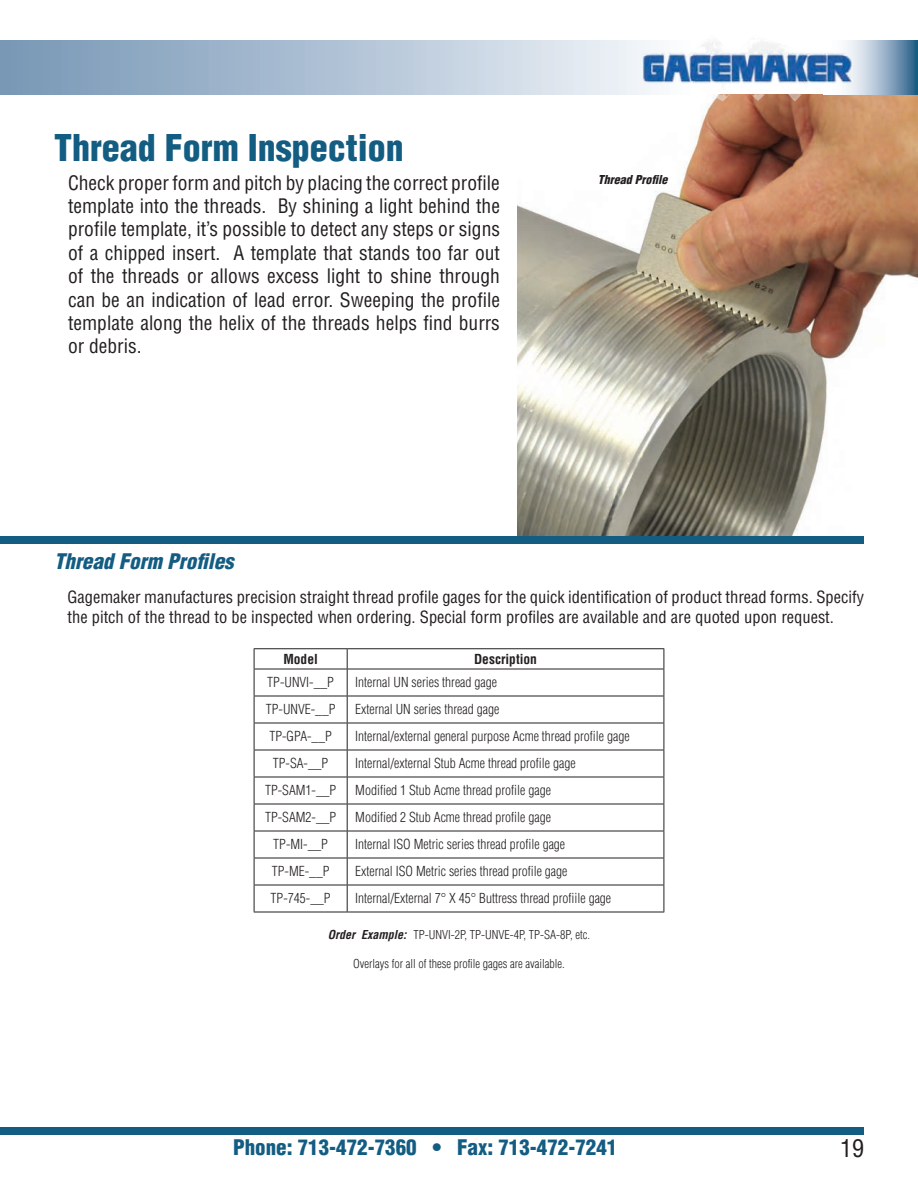
<style>
.page{position:relative;width:918px;height:1188px;background:#fff}
.page>*{position:absolute;margin:0;border:0;box-sizing:border-box;transform-origin:0 0}
.t1{font:900 condensed 36px "Helvetica LT Std";color:#135c82}
.t2{font:condensed 24px "Helvetica LT Std";color:#231f20}
.t3{font:900 condensed 21px "Helvetica LT Std";color:#135c82}
.t4{font:italic 900 condensed 21px "Helvetica LT Std";color:#135c82}
.t5{font:condensed 19.5px/23.4px "Helvetica LT Std";color:#231f20;text-align:justify}
.t6{font:condensed 16.5px/19.8px "Helvetica LT Std";color:#231f20}
.t7{font:300 condensed 13.5px "Helvetica LT Std";color:#231f20}
.t8{font:700 condensed 13.5px "Helvetica LT Std";color:#231f20}
.t9{font:300 condensed 12px "Helvetica LT Std";color:#231f20}
.t10{font:italic 900 condensed 12px "Helvetica LT Std";color:#231f20}
.s1{font-weight:700;font-style:italic}
</style>
<div class="page">
<img style="left:518px;top:94px;width:400px;height:442px">
<hr style="left:254px;top:648px;width:93px;height:1px;background:#231f20">
<hr style="left:347px;top:648px;width:317px;height:1px;background:#231f20">
<hr style="left:254px;top:669px;width:93px;height:1px;background:#231f20">
<hr style="left:347px;top:669px;width:317px;height:1px;background:#231f20">
<hr style="left:254px;top:696px;width:93px;height:1px;background:#231f20">
<hr style="left:347px;top:696px;width:317px;height:1px;background:#231f20">
<hr style="left:254px;top:723px;width:93px;height:1px;background:#231f20">
<hr style="left:347px;top:723px;width:317px;height:1px;background:#231f20">
<hr style="left:254px;top:750px;width:93px;height:1px;background:#231f20">
<hr style="left:347px;top:750px;width:317px;height:1px;background:#231f20">
<hr style="left:254px;top:777px;width:93px;height:1px;background:#231f20">
<hr style="left:347px;top:777px;width:317px;height:1px;background:#231f20">
<hr style="left:254px;top:804px;width:93px;height:1px;background:#231f20">
<hr style="left:347px;top:804px;width:317px;height:1px;background:#231f20">
<hr style="left:254px;top:831px;width:93px;height:1px;background:#231f20">
<hr style="left:347px;top:831px;width:317px;height:1px;background:#231f20">
<hr style="left:254px;top:858px;width:93px;height:1px;background:#231f20">
<hr style="left:347px;top:858px;width:317px;height:1px;background:#231f20">
<hr style="left:254px;top:885px;width:93px;height:1px;background:#231f20">
<svg style="left:254px;top:649px;width:1px;height:263px"></svg>
<hr style="left:347px;top:885px;width:317px;height:1px;background:#231f20">
<svg style="left:347px;top:649px;width:1px;height:263px"></svg>
<svg style="left:664px;top:649px;width:1px;height:263px"></svg>
<hr style="left:254px;top:912px;width:93px;height:1px;background:#231f20">
<hr style="left:347px;top:912px;width:317px;height:1px;background:#231f20">
<div style="left:0;top:536px;width:864px;height:8px;background:#135c82"></div>
<svg style="left:857px;top:40px;width:61px;height:54px;background:#8ba8c0"></svg>
<div style="left:0;top:40px;width:702px;height:54px;background:linear-gradient(to right,#7494b3,#f7f9fd)"></div>
<div style="left:0;top:1128px;width:864px;height:7px;background:#135c82"></div>
<img style="left:638px;top:38px;width:219px;height:64px">
<h1 class="t1" style="left:54px;top:125px;width:351px">Thread Form Inspection</h1>
<p class="t5" style="left:68px;top:171px;width:434px">Check proper form and pitch by placing the correct profile template into the threads. By shining a light behind the profile template, it’s possible to detect any steps or signs of a chipped insert. A template that stands too far out of the threads or allows excess light to shine through can be an indication of lead error. Sweeping the profile template along the helix of the threads helps find burrs or debris.</p>
<p class="t10" style="left:598px;top:172px;width:71px">Thread Profile</p>
<h3 class="t4" style="left:54px;top:548px;width:181px">Thread Form Profiles</h3>
<p class="t6" style="left:68px;top:587px;width:798px">Gagemaker manufactures precision straight thread profile gages for the quick identification of product thread forms. Specify the pitch of the thread to be inspected when ordering. Special form profiles are available and are quoted upon request.</p>
<p class="t8" style="left:283px;top:650px;width:36px">Model</p>
<p class="t8" style="left:474px;top:650px;width:64px">Description</p>
<p class="t7" style="left:267px;top:674px;width:68px">TP-UNVI-__P</p>
<p class="t7" style="left:355px;top:674px;width:143px">Internal UN series thread gage</p>
<p class="t7" style="left:266px;top:701px;width:71px">TP-UNVE-__P</p>
<p class="t7" style="left:355px;top:701px;width:145px">External UN series thread gage</p>
<p class="t7" style="left:269px;top:728px;width:64px">TP-GPA-__P</p>
<p class="t7" style="left:355px;top:728px;width:276px">Internal/external general purpose Acme thread profile gage</p>
<p class="t7" style="left:273px;top:755px;width:57px">TP-SA-__P</p>
<p class="t7" style="left:355px;top:755px;width:222px">Internal/external Stub Acme thread profile gage</p>
<p class="t7" style="left:265px;top:782px;width:73px">TP-SAM1-__P</p>
<p class="t7" style="left:355px;top:782px;width:197px">Modified 1 Stub Acme thread profile gage</p>
<p class="t7" style="left:265px;top:809px;width:73px">TP-SAM2-__P</p>
<p class="t7" style="left:355px;top:809px;width:197px">Modified 2 Stub Acme thread profile gage</p>
<p class="t7" style="left:273px;top:836px;width:56px">TP-MI-__P</p>
<p class="t7" style="left:355px;top:836px;width:211px">Internal ISO Metric series thread profile gage</p>
<p class="t7" style="left:272px;top:863px;width:59px">TP-ME-__P</p>
<p class="t7" style="left:355px;top:863px;width:214px">External ISO Metric series thread profile gage</p>
<p class="t7" style="left:271px;top:890px;width:61px">TP-745-__P</p>
<p class="t7" style="left:355px;top:890px;width:257px">Internal/External 7° X 45° Buttress thread profiile gage</p>
<p class="t9" style="left:328px;top:927px;width:264px"><span class="s1">Order Example:</span> TP-UNVI-2P, TP-UNVE-4P, TP-SA-8P, etc.</p>
<p class="t9" style="left:353px;top:956px;width:213px">Overlays for all of these profile gages are available.</p>
<h3 class="t3" style="left:233px;top:1134px;width:386px">Phone: 713-472-7360 • Fax: 713-472-7241</h3>
<h2 class="t2" style="left:840px;top:1133px;width:25px">19</h2>
</div>
